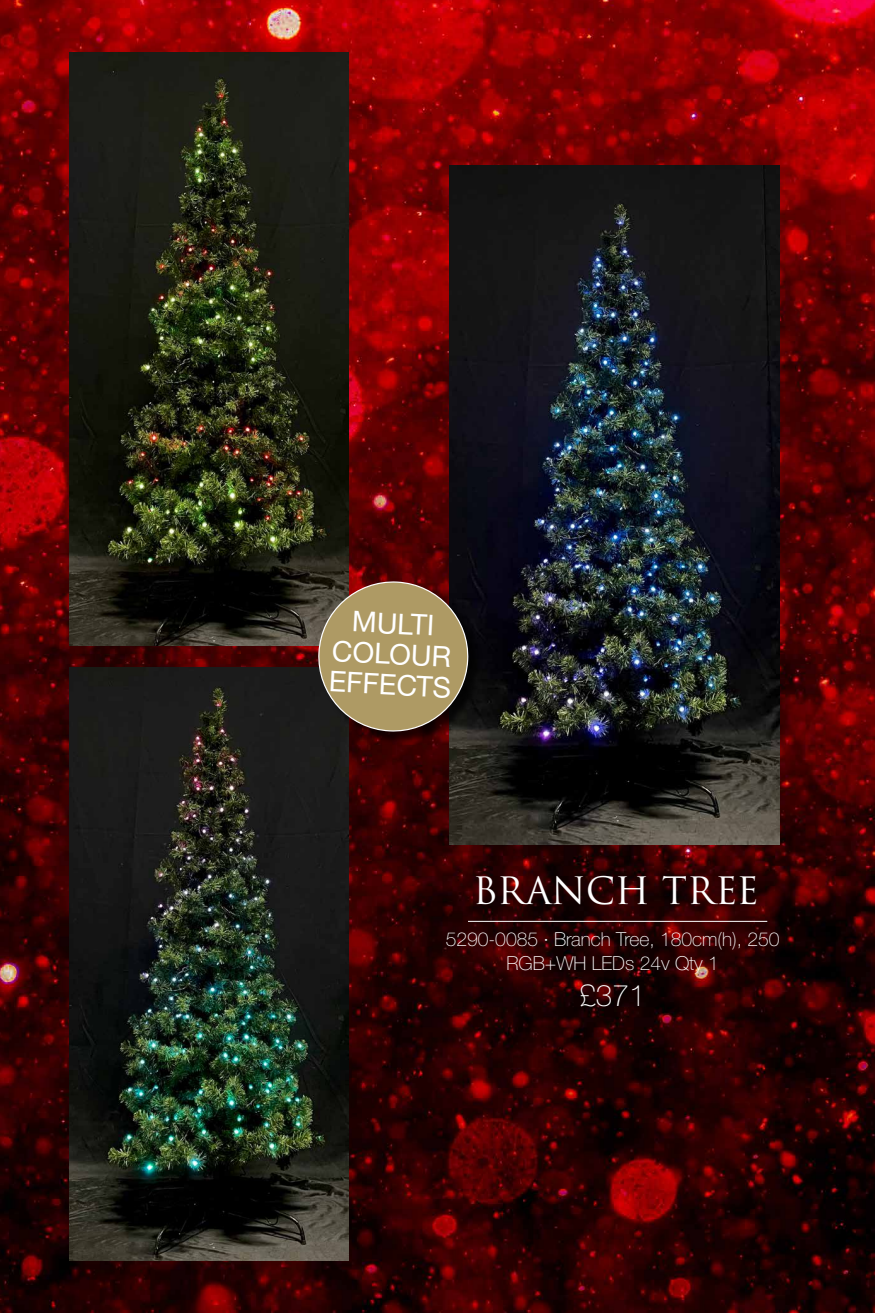
<style>
.page{position:relative;width:875px;height:1313px;background:#fff}
.page>*{position:absolute;margin:0;border:0;box-sizing:border-box;transform-origin:0 0}
.t1{font:36.75px "Trajan Pro 3";letter-spacing:-.005em;color:#fff}
.t2{font:100 29.75px "Helvetica Neue LTW1 G";color:#fff}
.t3{font:28.53px/30.6px "Helvetica Neue LTW1 G";color:#fff;text-align:center}
.t4{font:100 19.25px/23.1px "Helvetica Neue LTW1 G";color:#fff;text-align:center}
</style>
<div class="page">
<img style="left:0;top:0;width:875px;height:1312px">
<img style="left:449px;top:166px;width:330px;height:678px">
<img style="left:69px;top:53px;width:280px;height:592px">
<img style="left:69px;top:667px;width:280px;height:593px">
<hr style="left:468px;top:921px;width:299px;height:1px;background:#fff">
<div style="left:320px;top:583px;width:163px;height:163px;background:#000;opacity:.75"></div>
<svg style="left:316px;top:579px;width:155px;height:154px"></svg>
<h3 class="t3" style="left:333px;top:604px;width:124px;rotate:3deg">MULTI<br>COLOUR<br>EFFECTS</h3>
<h1 class="t1" style="left:473px;top:865px;width:288px">BRANCH TREE</h1>
<p class="t4" style="left:446px;top:928px;width:335px">5290-0085 ∙ Branch Tree, 180cm(h), 250<br>RGB+WH LEDs 24v Qty 1</p>
<h2 class="t2" style="left:579px;top:977px;width:68px">£371</h2>
</div>
